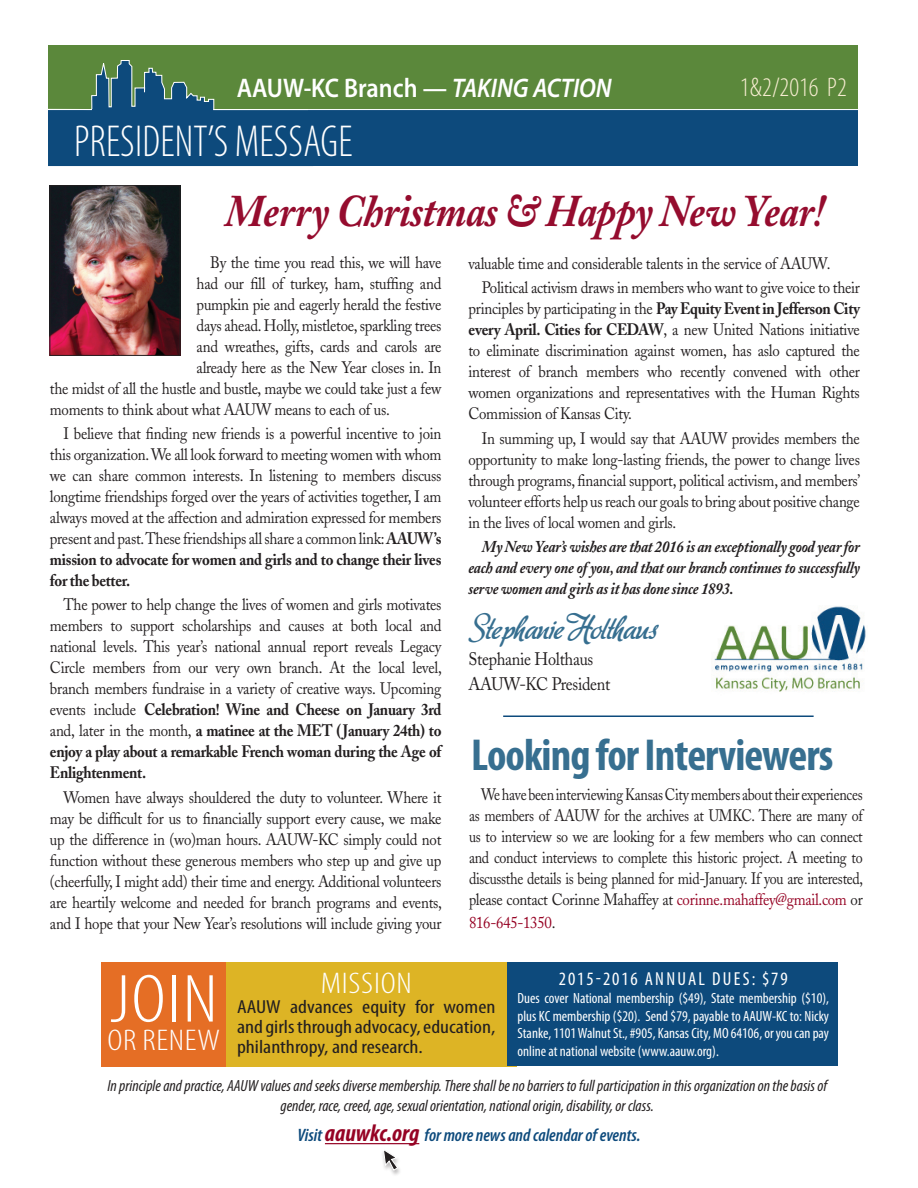
<style>
.page{position:relative;width:918px;height:1188px;background:#fff}
.page>*{position:absolute;margin:0;border:0;box-sizing:border-box;transform-origin:0 0}
.t1{font:300 condensed 68.55px "Myriad Pro";color:#fff;scale:1.18 1}
.t2{font:italic 700 45px "Adobe Caslon";letter-spacing:-.015em;color:#950c2e;scale:.9 1}
.t3{font:700 condensed 45px "Myriad Pro";letter-spacing:-.02em;color:#376f90}
.t4{font:300 condensed 45px "Myriad Pro";letter-spacing:.005em;color:#fff;scale:.95 1}
.t5{font:italic 31.5px "aka Dora";color:#376f90}
.t6{font:300 condensed 30px "Myriad Pro";letter-spacing:.02em;color:#fff;scale:1.18 1}
.t7{font:600 27px "Myriad Pro";color:#fff;scale:.9 1}
.t8{font:300 condensed 27px "Myriad Pro";color:#f6ecd0}
.t9{font:condensed 18.9px/20.2px "Myriad Pro";color:#231f20;text-align:justify;scale:1.18 1}
.t10{font:condensed 18.9px "Myriad Pro";letter-spacing:.1em;color:#fff}
.t11{font:italic 600 condensed 18px "Myriad Pro";color:#0d4a7c}
.t12{font:18px/25.8px "Adobe Caslon";letter-spacing:-.02em;color:#231f20;scale:.9 1}
.t13{font:16.5px/21px "Adobe Caslon";letter-spacing:-.02em;color:#231f20;text-align:justify;scale:.9 1}
.t14{font:16.5px/21px "Adobe Caslon";letter-spacing:-.02em;color:#231f20;text-align:justify;scale:.85 1}
.t15{font:italic 700 16.5px/21px "Adobe Caslon";letter-spacing:-.02em;color:#231f20;text-align:justify;scale:.9 1}
.t16{font:16.5px "Adobe Caslon";letter-spacing:-.02em;color:#960324;scale:.9 1}
.t17{font:italic condensed 16.2px/19.5px "Myriad Pro";color:#231f20;text-align:center}
.t18{font:condensed 14.85px/17.9px "Myriad Pro";color:#fff;text-align:justify}
.s1{font-style:italic}
.s2{font-weight:700}
.s3{color:#960324}
.s4{color:#231f20}
.s5{font-weight:700;font-size:24px;color:#960324}
</style>
<div class="page">
<div style="left:49px;top:45px;width:809px;height:64px;background:#5b883b"></div>
<svg style="left:48px;top:58px;width:810px;height:139px"></svg>
<div style="left:92px;top:109px;width:121px;height:14px;background:#0d4a7c"></div>
<div style="left:101px;top:962px;width:416px;height:104px;background:#ddb425"></div>
<div style="left:508px;top:962px;width:330px;height:104px;background:#0d4a7c"></div>
<div style="left:101px;top:962px;width:125px;height:104px;background:#e56e25"></div>
<img style="left:52px;top:187px;width:126px;height:167px">
<div style="left:50px;top:185px;width:130px;height:171px;border:1px solid #231f20"></div>
<hr style="left:325px;top:1143px;width:94px;height:1px;background:#960324">
<div style="left:380px;top:1148px;width:22px;height:28px;background:#231f20;opacity:.3"></div>
<svg style="left:382px;top:1149px;width:17px;height:22px"></svg>
<img style="left:714px;top:606px;width:152px;height:86px">
<hr style="left:503px;top:716px;width:311px;height:1px;background:#0d4a7c">
<h3 class="t7" style="left:237px;top:71px;width:418px">AAUW-KC Branch — <span class="s1">TAKING ACTION</span></h3>
<h3 class="t8" style="left:740px;top:71px;width:108px">1&amp;2/2016 P2</h3>
<h2 class="t4" style="left:74px;top:114px;width:291px">PRESIDENT’S MESSAGE</h2>
<h2 class="t2" style="left:225px;top:185px;width:667px">Merry Christmas &amp; Happy New Year!</h2>
<p class="t13" style="left:210px;top:252px;width:259px">By the time you read this, we will have</p>
<p class="t13" style="left:197px;top:273px;width:273px">had our fill of turkey, ham, stuffing and</p>
<p class="t13" style="left:197px;top:294px;width:274px">pumpkin pie and eagerly herald the festive</p>
<p class="t13" style="left:197px;top:315px;width:273px">days ahead. Holly, mistletoe, sparkling trees</p>
<p class="t13" style="left:197px;top:336px;width:274px">and wreathes, gifts, cards and carols are</p>
<p class="t13" style="left:197px;top:357px;width:274px">already here as the New Year closes in. In</p>
<p class="t13" style="left:50px;top:378px;width:436px">the midst of all the hustle and bustle, maybe we could take just a few</p>
<p class="t13" style="left:50px;top:399px;width:379px">moments to think about what AAUW means to each of us.</p>
<p class="t13" style="left:50px;top:423px;width:437px;text-indent:13px">I believe that finding new friends is a powerful incentive to join this organization. We all look forward to meeting women with whom we can share common interests. In listening to members discuss longtime friendships forged over the years of activities together, I am always moved at the affection and admiration expressed for members present and past. These friendships all share a common link: <span class="s2">AAUW’s mission to advocate for women and girls and to change their lives for the better.</span></p>
<p class="t13" style="left:50px;top:594px;width:437px;text-indent:13px">The power to help change the lives of women and girls motivates members to support scholarships and causes at both local and national levels. This year’s national annual report reveals Legacy Circle members from our very own branch. At the local level, branch members fundraise in a variety of creative ways. Upcoming events include <span class="s2">Celebration! Wine and Cheese on January 3rd </span>and, later in the month, <span class="s2">a matinee at the MET ( January 24th) to enjoy a play about a remarkable French woman during the Age of Enlightenment.</span></p>
<p class="t13" style="left:50px;top:787px;width:437px;text-indent:13px">Women have always shouldered the duty to volunteer. Where it may be difficult for us to financially support every cause, we make up the difference in (wo)man hours. AAUW-KC simply could not function without these generous members who step up and give up (cheerfully, I might add) their time and energy. Additional volunteers are heartily welcome and needed for branch programs and events, and I hope that your New Year’s resolutions will include giving your</p>
<p class="t13" style="left:482px;top:252px;width:422px;line-height:24.3px;text-indent:-13px">valuable time and considerable talents in the service of AAUW.<br>Political activism draws in members who want to give voice to their</p>
<p class="t13" style="left:468px;top:298px;width:437px">principles by participating in the <span class="s2">Pay Equity Event in Jefferson City every April. Cities for CEDAW</span>, a new United Nations initiative to eliminate discrimination against women, has aslo captured the interest of branch members who recently convened with other women organizations and representatives with the Human Rights Commission of Kansas City.</p>
<p class="t13" style="left:468px;top:428px;width:437px;text-indent:13px">In summing up, I would say that AAUW provides members the opportunity to make long-lasting friends, the power to change lives through programs, financial support, political activism, and members’ volunteer efforts help us reach our goals to bring about positive change in the lives of local women and girls.</p>
<p class="t15" style="left:468px;top:536px;width:437px;text-indent:13px">My New Year’s wishes are that 2016 is an exceptionally good year for each and every one of you, and that our branch continues to successfully serve women and girls as it has done since 1893.</p>
<h3 class="t5" style="left:468px;top:606px;width:197px">Step hanieHolthaus</h3>
<p class="t12" style="left:468px;top:646px;width:159px">Stephanie Holthaus<br>AAUW-KC President</p>
<h2 class="t3" style="left:471px;top:727px;width:364px">Looking for Interviewers</h2>
<p class="t14" style="left:469px;top:784px;width:465px;text-indent:12px">We have been interviewing Kansas City members about their experiences as members of AAUW for the archives at UMKC. There are many of us to interview so we are looking for a few members who can connect and conduct interviews to complete this historic project. A meeting to discussthe details is being planned for mid-January. If you are interested, please contact Corinne Mahaffey at <span class="s3">corinne.mahaffey@gmail.com</span> or</p>
<p class="t16" style="left:469px;top:912px;width:98px">816-645-1350<span class="s4">.</span></p>
<h1 class="t1" style="left:110px;top:958px;width:93px">JOIN</h1>
<h3 class="t6" style="left:107px;top:1023px;width:97px">OR RENEW</h3>
<h3 class="t6" style="left:321px;top:965px;width:79px">MISSION</h3>
<p class="t9" style="left:237px;top:996px;width:221px">AAUW advances equity for women and girls through advocacy, education, philanthropy, and research.</p>
<p class="t10" style="left:559px;top:967px;width:108px">2015-2016 Annua</p>
<p class="t10" style="left:699px;top:967px;width:91px">l du es: $79</p>
<p class="t18" style="left:518px;top:989px;width:313px">Dues cover National membership ($49), State membership ($10), plus KC membership ($20). Send $79, payable to AAUW-KC to: Nicky Stanke, 1101 Walnut St., #905, Kansas City, MO 64106, or you can pay online at national website (www.aauw.org).</p>
<p class="t17" style="left:107px;top:1076px;width:721px">In principle and practice, AAUW values and seeks diverse membership. There shall be no barriers to full participation in this organization on the basis of gender, race, creed, age, sexual orientation, national origin, disability, or class.</p>
<p class="t11" style="left:298px;top:1124px;width:344px">Visit <span class="s5">aauwkc.org</span> for more news and calendar of events.</p>
</div>
